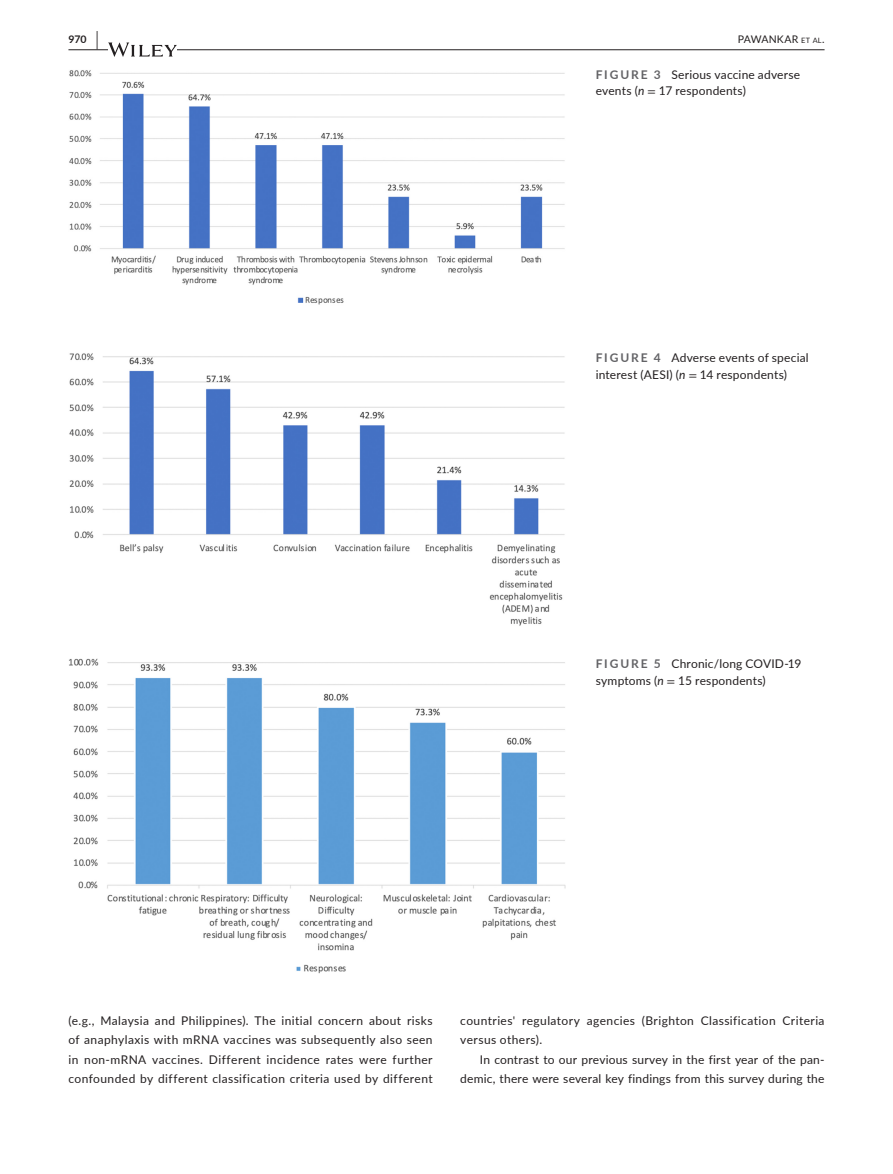
<style>
.page{position:relative;width:893px;height:1174px;background:#fff}
.page>*{position:absolute;margin:0;border:0;box-sizing:border-box;transform-origin:0 0}
.t1{font:12px/19.5px "Lato";letter-spacing:.02em;color:#231f20}
.t2{font:10.5px "Lato";letter-spacing:.02em;color:#231f20}
.t3{font:700 10.5px "Lato";color:#231f20}
.s1{font-size:19.5px}
.s2{font-size:7.35px}
.s3{font-style:inherit}
.s4{font-weight:700;color:#636366}
.s5{font-style:italic}
.s6{font-family:"STIX"}
</style>
<div class="page">
<hr style="left:68px;top:49px;width:756px;height:1px;background:#231f20">
<svg style="left:108px;top:42px;width:69px;height:15px"></svg>
<img style="left:69px;top:70px;width:496px;height:235px">
<img style="left:69px;top:353px;width:496px;height:273px">
<img style="left:69px;top:659px;width:497px;height:315px">
<p class="t3" style="left:68px;top:31px;width:31px">970 <span class="s1">|</span></p>
<p class="t2" style="left:738px;top:31px;width:88px">PAWANKAR <span class="s2">et al</span><span class="s3">.</span></p>
<p class="t1" style="left:596px;top:66px;width:206px;line-height:16.5px"><span class="s4">FIGURE 3</span> Serious vaccine adverse events (<span class="s5">n</span> <span class="s6">=</span> 17 respondents)</p>
<p class="t1" style="left:596px;top:349px;width:214px;line-height:16.5px"><span class="s4">FIGURE 4</span> Adverse events of special interest (AESI) (<span class="s5">n</span> <span class="s6">=</span> 14 respondents)</p>
<p class="t1" style="left:596px;top:655px;width:207px;line-height:16.5px"><span class="s4">FIGURE 5</span> Chronic/long COVID-19 symptoms (<span class="s5">n</span> <span class="s6">=</span> 15 respondents)</p>
<p class="t1" style="left:68px;top:1010px;width:366px;text-align:justify">(e.g., Malaysia and Philippines). The initial concern about risks of anaphylaxis with mRNA vaccines was subsequently also seen in non-mRNA vaccines. Different incidence rates were further confounded by different classification criteria used by different</p>
<p class="t1" style="left:460px;top:1010px;width:366px">countries' regulatory agencies (Brighton Classification Criteria versus others).</p>
<p class="t1" style="left:460px;top:1049px;width:366px;text-align:right">In contrast to our previous survey in the first year of the pan&shy;demic, there were several key findings from this survey during the</p>
</div>
